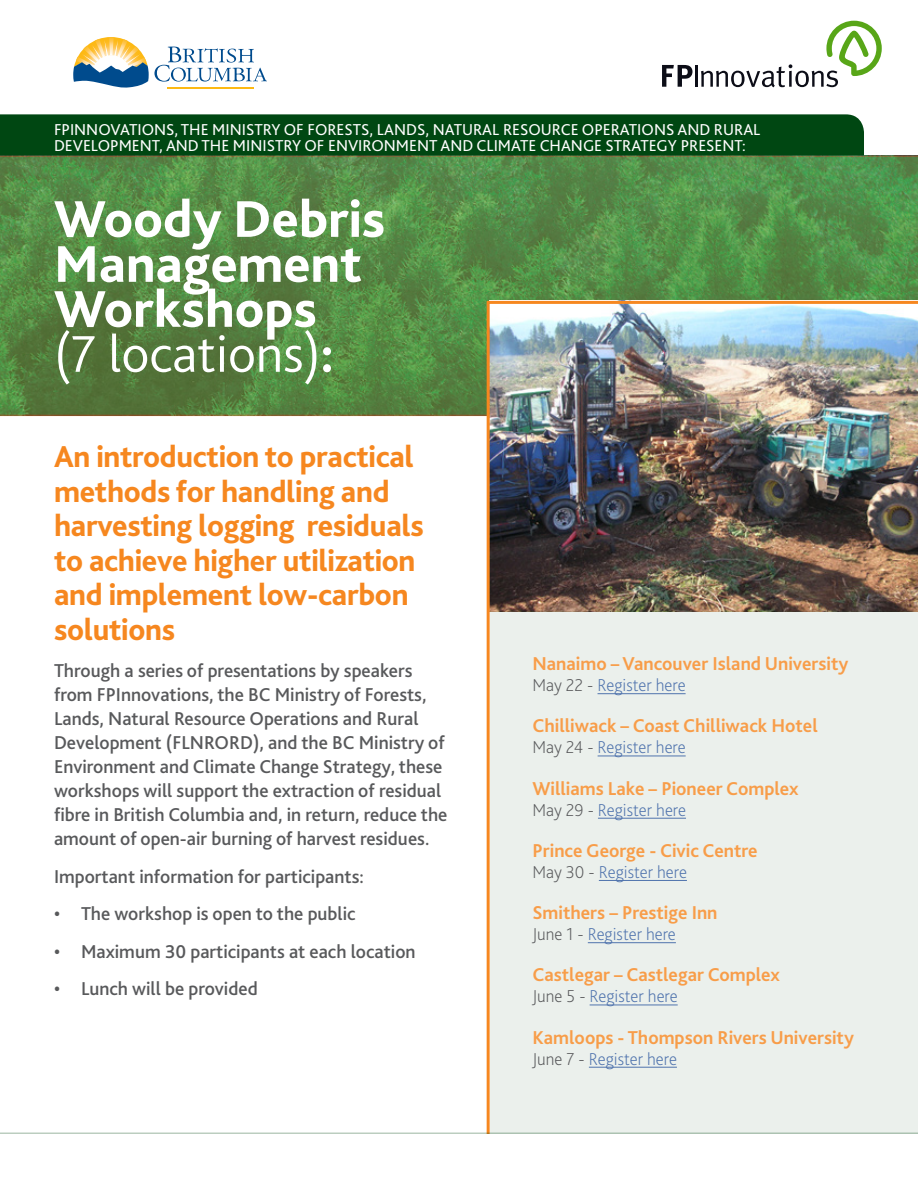
<style>
.page{position:relative;width:918px;height:1188px;background:#fff}
.page>*{position:absolute;margin:0;border:0;box-sizing:border-box;transform-origin:0 0}
.t1{font:800 54px/45px "Bliss 2";color:#fff}
.t2{font:800 31.5px/34.5px "Bliss 2";letter-spacing:-.01em;color:#f6871f}
.t3{font:500 19.5px/24px "Bliss 2";color:#58595b}
.t4{font:700 19.5px "Bliss 2";color:#f89d49}
.t5{font:200 18px "Bliss 2";color:#4f73ad}
.t6{font:16.5px/16.5px "Bliss 2";color:#fff}
.s1{font-weight:300}
.s2{color:#58595b}
</style>
<div class="page">
<svg style="left:0;top:155px;width:918px;height:261px;background:#568a45"></svg>
<div style="left:0;top:114px;width:864px;height:41px;background:#004712"></div>
<img style="left:490px;top:304px;width:428px;height:307px">
<hr style="left:487px;top:301px;width:3px;height:833px;background:#f6871f">
<hr style="left:488px;top:301px;width:430px;height:3px;background:#f6871f">
<div style="left:490px;top:611px;width:428px;height:523px;background:#ebf0ec"></div>
<hr style="left:598px;top:693px;width:88px;height:1px;background:#4f73ad">
<hr style="left:598px;top:756px;width:88px;height:1px;background:#4f73ad">
<hr style="left:598px;top:818px;width:88px;height:1px;background:#4f73ad">
<hr style="left:599px;top:880px;width:88px;height:1px;background:#4f73ad">
<hr style="left:588px;top:942px;width:88px;height:1px;background:#4f73ad">
<hr style="left:590px;top:1005px;width:88px;height:1px;background:#4f73ad">
<hr style="left:589px;top:1067px;width:88px;height:1px;background:#4f73ad">
<hr style="left:0;top:1132px;width:918px;height:2px;background:#004712">
<hr style="left:695px;top:65px;width:3px;height:22px;background:#0c0d17">
<svg style="left:662px;top:65px;width:30px;height:22px"></svg>
<svg style="left:701px;top:21px;width:181px;height:66px"></svg>
<svg style="left:73px;top:37px;width:194px;height:51px"></svg>
<p class="t6" style="left:54px;top:121px;width:708px">FPINNOVATIONS, THE MINISTRY OF FORESTS, LANDS, NATURAL RESOURCE OPERATIONS AND RURAL<br>DEVELOPMENT, AND THE MINISTRY OF ENVIRONMENT AND CLIMATE CHANGE STRATEGY PRESENT:</p>
<h1 class="t1" style="left:54px;top:196px;width:333px">Woody Debris<br>Management<br>Workshops<br><span class="s1">(7 locations)</span>:</h1>
<h2 class="t2" style="left:54px;top:440px;width:371px">An introduction to practical methods for handling and harvesting logging residuals to achieve higher utilization and implement low-carbon solutions</h2>
<p class="t3" style="left:54px;top:658px;width:395px">Through a series of presentations by speakers from FPInnovations, the BC Ministry of Forests, Lands, Natural Resource Operations and Rural Development (FLNRORD), and the BC Ministry of Environment and Climate Change Strategy, these workshops will support the extraction of residual fibre in British Columbia and, in return, reduce the amount of open-air burning of harvest residues.</p>
<p class="t3" style="left:54px;top:864px;width:311px">Important information for participants:</p>
<p class="t3" style="left:54px;top:901px;width:303px">• The workshop is open to the public</p>
<p class="t3" style="left:54px;top:939px;width:363px">• Maximum 30 participants at each location</p>
<p class="t3" style="left:54px;top:976px;width:205px">• Lunch will be provided</p>
<p class="t4" style="left:532px;top:651px;width:317px">Nanaimo – Vancouver Island University</p>
<p class="t5" style="left:532px;top:674px;width:155px"><span class="s2">May 22 -</span> Register here</p>
<p class="t4" style="left:532px;top:714px;width:287px">Chilliwack – Coast Chilliwack Hotel</p>
<p class="t5" style="left:532px;top:736px;width:155px"><span class="s2">May 24 -</span> Register here</p>
<p class="t4" style="left:532px;top:776px;width:268px">Williams Lake – Pioneer Complex</p>
<p class="t5" style="left:532px;top:798px;width:155px"><span class="s2">May 29 -</span> Register here</p>
<p class="t4" style="left:532px;top:838px;width:227px">Prince George - Civic Centre</p>
<p class="t5" style="left:532px;top:861px;width:156px"><span class="s2">May 30 -</span> Register here</p>
<p class="t4" style="left:532px;top:900px;width:187px">Smithers – Prestige Inn</p>
<p class="t5" style="left:532px;top:923px;width:145px"><span class="s2">June 1 -</span> Register here</p>
<p class="t4" style="left:532px;top:963px;width:249px">Castlegar – Castlegar Complex</p>
<p class="t5" style="left:532px;top:985px;width:147px"><span class="s2">June 5 -</span> Register here</p>
<p class="t4" style="left:532px;top:1025px;width:323px">Kamloops - Thompson Rivers University</p>
<p class="t5" style="left:532px;top:1047px;width:146px"><span class="s2">June 7 -</span> Register here</p>
</div>
